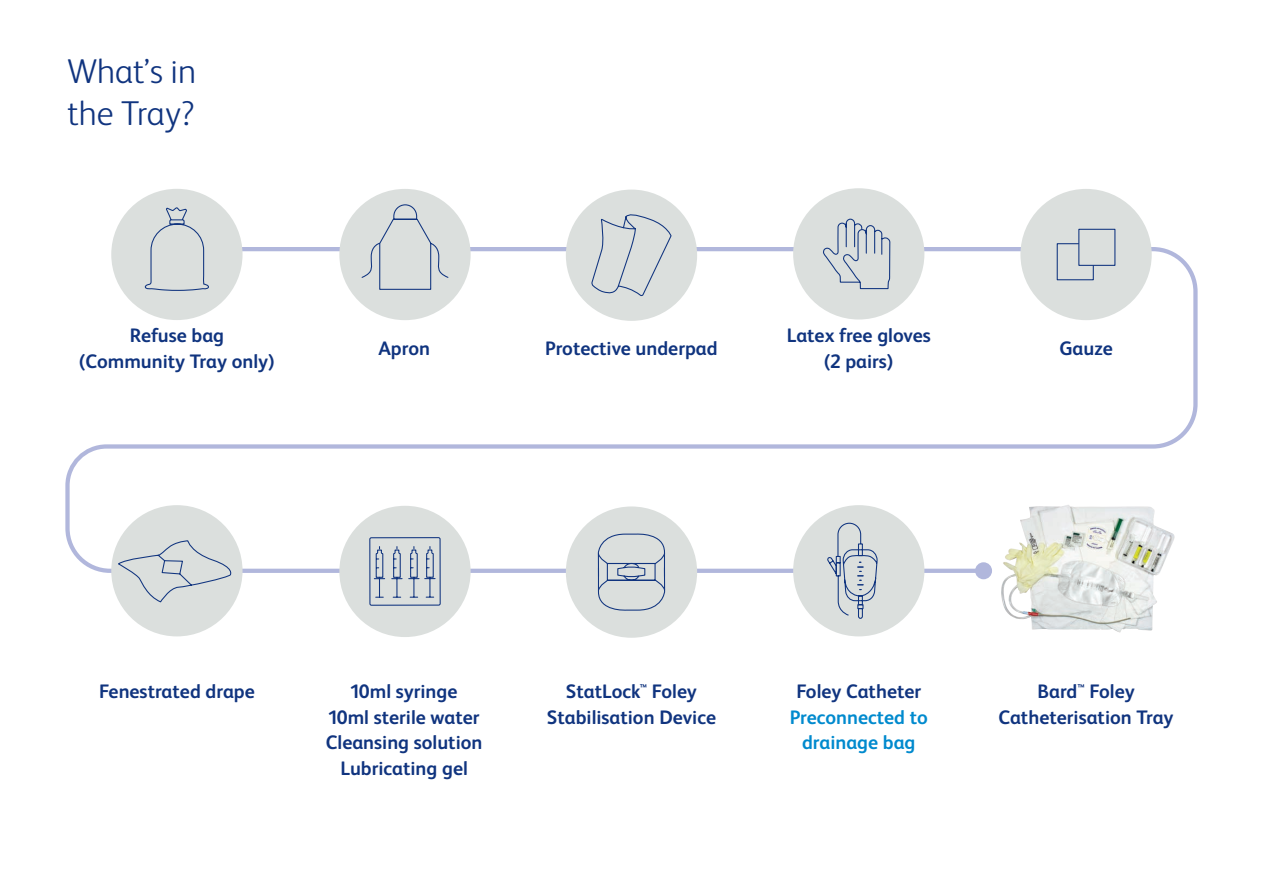
<style>
.page{position:relative;width:1263px;height:893px;background:#fff}
.page>*{position:absolute;margin:0;border:0;box-sizing:border-box;transform-origin:0 0}
.t1{font:300 34.5px/41.2px "FS Albert Pro";color:#10347f}
.t2{font:700 19.5px/25.5px "FS Albert Pro";color:#10347f;text-align:center}
.t3{font:700 19.5px/25.5px "FS Albert Pro";color:#008ace;text-align:center}
</style>
<div class="page">
<svg style="left:65px;top:245px;width:1133px;height:330px"></svg>
<div style="left:975px;top:562px;width:17px;height:17px;background:#b1b7dc;border-radius:50%"></div>
<div style="left:111px;top:189px;width:132px;height:131px;background:#dbdfdd;border-radius:50%"></div>
<div style="left:111px;top:505px;width:132px;height:131px;background:#dbdfdd;border-radius:50%"></div>
<div style="left:339px;top:189px;width:132px;height:131px;background:#dbdfdd;border-radius:50%"></div>
<div style="left:339px;top:506px;width:132px;height:131px;background:#dbdfdd;border-radius:50%"></div>
<div style="left:566px;top:190px;width:131px;height:131px;background:#dbdfdd;border-radius:50%"></div>
<div style="left:566px;top:506px;width:131px;height:132px;background:#dbdfdd;border-radius:50%"></div>
<div style="left:793px;top:188px;width:131px;height:131px;background:#dbdfdd;border-radius:50%"></div>
<div style="left:793px;top:505px;width:131px;height:131px;background:#dbdfdd;border-radius:50%"></div>
<div style="left:1020px;top:189px;width:132px;height:131px;background:#dbdfdd;border-radius:50%"></div>
<svg style="left:823px;top:218px;width:68px;height:72px"></svg>
<svg style="left:369px;top:537px;width:72px;height:69px"></svg>
<svg style="left:1056px;top:243px;width:38px;height:38px"></svg>
<div style="left:1078px;top:229px;width:37px;height:37px;border:1px solid #10347f"></div>
<svg style="left:597px;top:533px;width:69px;height:105px"></svg>
<svg style="left:591px;top:203px;width:81px;height:94px"></svg>
<svg style="left:117px;top:540px;width:115px;height:62px"></svg>
<svg style="left:361px;top:204px;width:88px;height:86px"></svg>
<svg style="left:145px;top:207px;width:64px;height:84px"></svg>
<svg style="left:827px;top:522px;width:51px;height:97px"></svg>
<img style="left:1001px;top:505px;width:121px;height:127px">
<h1 class="t1" style="left:68px;top:49px;width:130px">What’s in the Tray?</h1>
<p class="t2" style="left:79px;top:322px;width:197px">Refuse bag (Community Tray only)</p>
<p class="t2" style="left:378px;top:335px;width:53px">Apron</p>
<p class="t2" style="left:545px;top:335px;width:174px">Protective underpad</p>
<p class="t2" style="left:787px;top:322px;width:146px">Latex free gloves (2 pairs)</p>
<p class="t2" style="left:1059px;top:335px;width:55px">Gauze</p>
<p class="t2" style="left:99px;top:678px;width:157px">Fenestrated drape</p>
<p class="t2" style="left:326px;top:678px;width:158px">10ml syringe<br>10ml sterile water<br>Cleansing solution<br>Lubricating gel</p>
<p class="t2" style="left:547px;top:678px;width:171px">StatLock<sup>™</sup> Foley<br>Stabilisation Device</p>
<p class="t2" style="left:796px;top:678px;width:126px">Foley Catheter</p>
<p class="t3" style="left:790px;top:703px;width:140px">Preconnected to drainage bag</p>
<p class="t2" style="left:998px;top:678px;width:177px">Bard<sup>™</sup> Foley<br>Catheterisation Tray</p>
</div>
